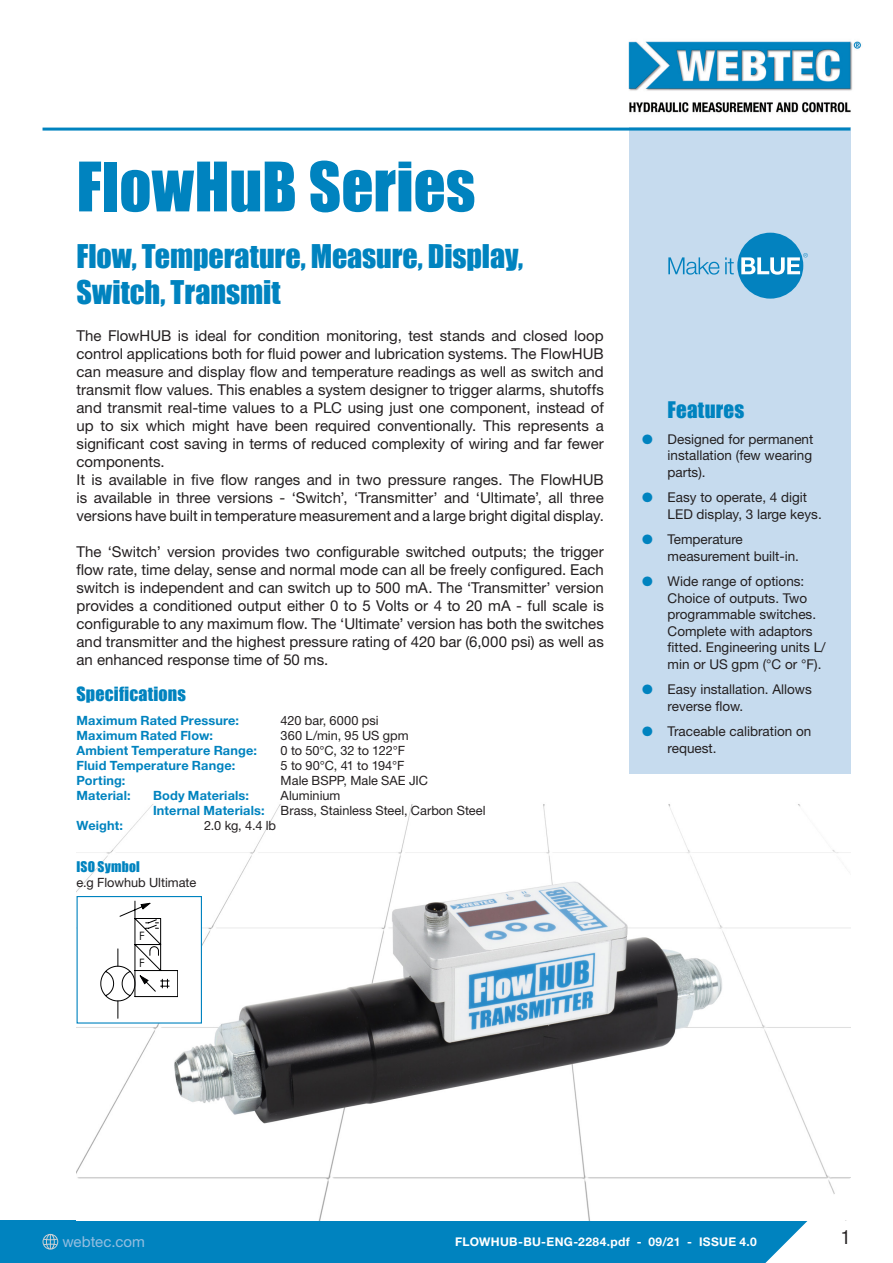
<style>
.page{position:relative;width:893px;height:1263px;background:#fff}
.page>*{position:absolute;margin:0;border:0;box-sizing:border-box;transform-origin:0 0}
.Datasheet_heading{font:63px "Impact";color:#0083bf}
.Datasheet_sub_headin{font:30px/36px "Impact";letter-spacing:-.005em;color:#0083bf}
.Features_heading{font:21px "Impact";letter-spacing:.01em;color:#0083bf}
.t1{font:condensed 19.5px "Helvetica Neue LT Std";color:#231f20}
.Specifications_headi{font:18px "Impact";letter-spacing:.01em;color:#0083bf}
.Introductory_copy{font:15px/18px "Helvetica Neue LT Std";color:#231f20;text-align:justify}
.t2{font:15px "Helvetica Neue LT Std";letter-spacing:.005em;color:#94bee0}
.t3{font:13.5px/16.5px "Helvetica Neue LT Std";color:#231f20}
.Impact_sub_heading{font:13.5px "Impact";letter-spacing:.015em;color:#0083bf}
.Specifications_text{font:12.75px "Helvetica Neue LT Std";color:#231f20}
.Specifications_text-2{font:700 12.75px "Helvetica Neue LT Std";letter-spacing:.01em;color:#0083bf}
.t4{font:700 12px "Helvetica Neue LT Std";letter-spacing:.025em;color:#fff}
.t5{font:11.55px "Century Gothic";color:#000001}
.s1{color:#0083bf}
</style>
<div class="page">
<div style="left:0;top:1220px;width:893px;height:43px;background:#0083bf"></div>
<div style="left:629px;top:128px;width:221px;height:646px;background:#c6dbee"></div>
<img style="left:628px;top:41px;width:233px;height:72px">
<hr style="left:43px;top:128px;width:807px;height:3px;background:#0083bf">
<svg style="left:43px;top:1234px;width:15px;height:15px"></svg>
<img style="left:77px;top:804px;width:773px;height:416px">
<svg style="left:765px;top:1135px;width:128px;height:128px"></svg>
<div style="left:737px;top:233px;width:66px;height:66px;background:#0382bf;border-radius:50%"></div>
<svg style="left:668px;top:257px;width:51px;height:18px"></svg>
<svg style="left:725px;top:257px;width:9px;height:17px"></svg>
<svg style="left:741px;top:253px;width:67px;height:22px"></svg>
<div style="left:77px;top:896px;width:124px;height:127px;background:#fff"></div>
<svg style="left:101px;top:901px;width:77px;height:117px"></svg>
<div style="left:77px;top:896px;width:125px;height:127px;border:1px solid #0083bf"></div>
<p class="Datasheet_heading" style="left:77px;top:138px;width:400px">FlowHuB Series</p>
<p class="Datasheet_sub_headin" style="left:77px;top:238px;width:448px">Flow, Temperature, Measure, Display,<br>Switch, Transmit</p>
<p class="Introductory_copy" style="left:77px;top:327px;width:529px">The FlowHUB is ideal for condition monitoring, test stands and closed loop control applications both for fluid power and lubrication systems. The FlowHUB can measure and display flow and temperature readings as well as switch and transmit flow values. This enables a system designer to trigger alarms, shutoffs and transmit real-time values to a PLC using just one component, instead of up to six which might have been required conventionally. This represents a significant cost saving in terms of reduced complexity of wiring and far fewer components.</p>
<p class="Introductory_copy" style="left:77px;top:471px;width:529px">It is available in five flow ranges and in two pressure ranges. The FlowHUB is available in three versions - ‘Switch’, ‘Transmitter’ and ‘Ultimate’, all three versions have built in temperature measurement and a large bright digital display.</p>
<p class="Introductory_copy" style="left:77px;top:543px;width:529px">The ‘Switch’ version provides two configurable switched outputs; the trigger flow rate, time delay, sense and normal mode can all be freely configured. Each switch is independent and can switch up to 500 mA. The ‘Transmitter’ version provides a conditioned output either 0 to 5 Volts or 4 to 20 mA - full scale is configurable to any maximum flow. The ‘Ultimate’ version has both the switches and transmitter and the highest pressure rating of 420 bar (6,000 psi) as well as an enhanced response time of 50 ms.</p>
<p class="Specifications_headi" style="left:77px;top:680px;width:111px">Specifications</p>
<p class="Specifications_text-2" style="left:77px;top:713px;width:164px">Maximum Rated Pressure:</p>
<p class="Specifications_text" style="left:281px;top:713px;width:100px">420 bar, 6000 psi</p>
<p class="Specifications_text-2" style="left:77px;top:728px;width:138px">Maximum Rated Flow:</p>
<p class="Specifications_text" style="left:281px;top:728px;width:129px">360 L/min, 95 US gpm</p>
<p class="Specifications_text-2" style="left:77px;top:743px;width:182px">Ambient Temperature Range:</p>
<p class="Specifications_text" style="left:281px;top:743px;width:126px">0 to 50°C, 32 to 122°F</p>
<p class="Specifications_text-2" style="left:77px;top:758px;width:160px">Fluid Temperature Range:</p>
<p class="Specifications_text" style="left:281px;top:758px;width:125px">5 to 90°C, 41 to 194°F</p>
<p class="Specifications_text-2" style="left:77px;top:773px;width:50px">Porting:</p>
<p class="Specifications_text" style="left:281px;top:773px;width:149px">Male BSPP, Male SAE JIC</p>
<p class="Specifications_text-2" style="left:77px;top:788px;width:56px">Material:</p>
<p class="Specifications_text-2" style="left:153px;top:788px;width:97px">Body Materials:</p>
<p class="Specifications_text" style="left:281px;top:788px;width:61px">Aluminium</p>
<p class="Specifications_text-2" style="left:153px;top:803px;width:113px">Internal Materials:</p>
<p class="Specifications_text" style="left:281px;top:803px;width:206px">Brass, Stainless Steel, Carbon Steel</p>
<p class="Specifications_text-2" style="left:77px;top:818px;width:48px">Weight:</p>
<p class="Specifications_text" style="left:204px;top:818px;width:74px">2.0 kg, 4.4 lb</p>
<p class="Impact_sub_heading" style="left:77px;top:856px;width:65px">ISO Symbol</p>
<p class="Specifications_text" style="left:77px;top:875px;width:121px">e.g Flowhub Ultimate</p>
<p class="t5" style="left:139px;top:928px;width:7px">F</p>
<p class="t5" style="left:139px;top:954px;width:7px">F</p>
<p class="Features_heading" style="left:668px;top:394px;width:78px">Features</p>
<p class="t3" style="left:668px;top:430px;width:147px;text-align:justify;text-indent:-26px"><span class="s1">●</span> Designed for permanent installation (few wearing parts).</p>
<p class="t3" style="left:668px;top:489px;width:156px;text-indent:-26px"><span class="s1">●</span> Easy to operate, 4 digit<br>LED display, 3 large keys.</p>
<p class="t3" style="left:668px;top:531px;width:133px;text-indent:-26px"><span class="s1">●</span> Temperature measurement built-in.</p>
<p class="t3" style="left:668px;top:573px;width:160px;text-indent:-26px"><span class="s1">●</span> Wide range of options:<br>Choice of outputs. Two programmable switches.<br>Complete with adaptors fitted. Engineering units L/ min or US gpm (°C or °F).</p>
<p class="t3" style="left:668px;top:681px;width:146px;text-indent:-26px"><span class="s1">●</span> Easy installation. Allows reverse flow.</p>
<p class="t3" style="left:668px;top:723px;width:145px;text-indent:-26px"><span class="s1">●</span> Traceable calibration on request.</p>
<p class="t2" style="left:62px;top:1232px;width:84px">webtec.com</p>
<h3 class="t1" style="left:841px;top:1225px;width:11px">1</h3>
<p class="t4" style="left:455px;top:1234px;width:303px">FLOWHUB-BU-ENG-2284.pdf - 09/21 - ISSUE 4.0</p>
</div>
